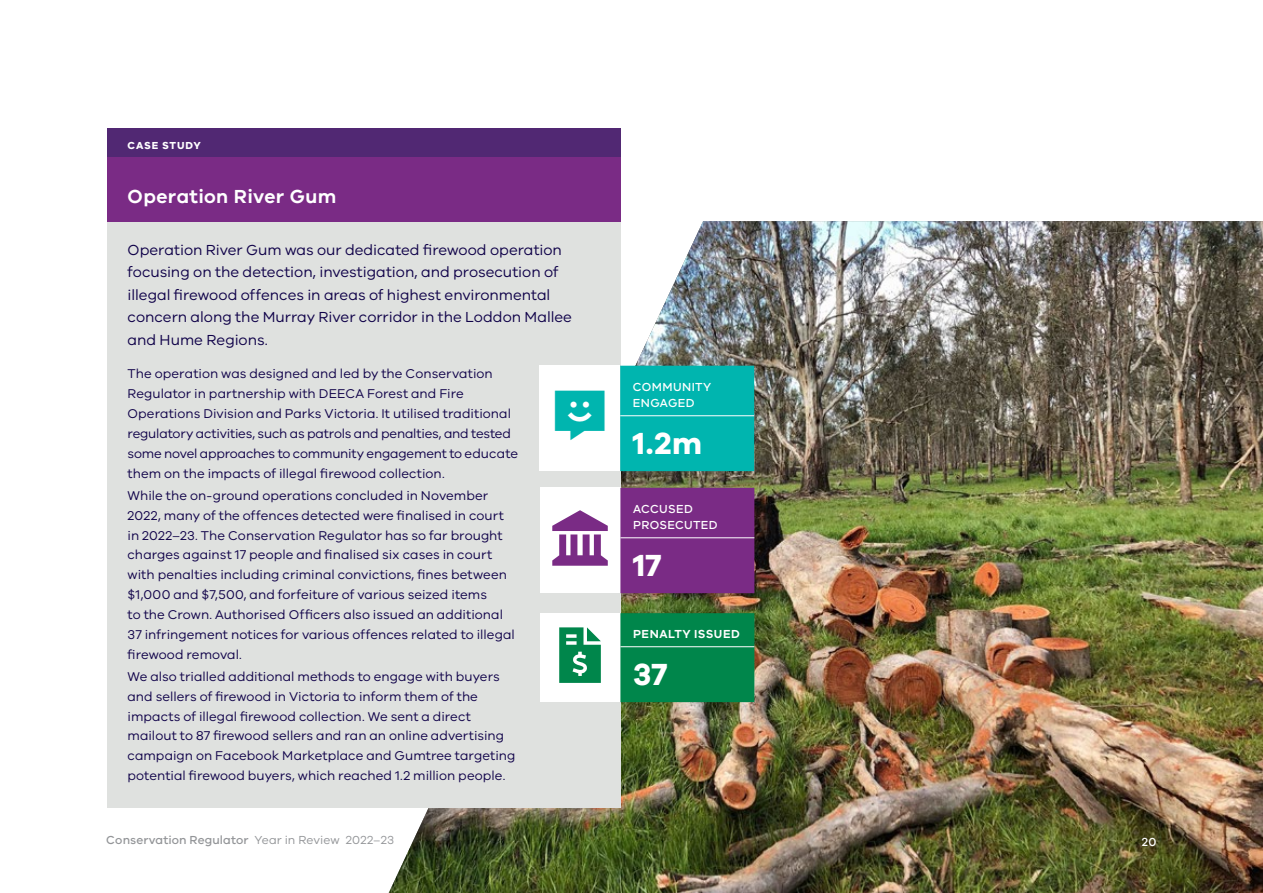
<style>
.page{position:relative;width:1263px;height:893px;background:#fff}
.page>*{position:absolute;margin:0;border:0;box-sizing:border-box;transform-origin:0 0}
.t1{font:55.5px "Font Awesome 6 Sharp Solid";color:#00864b}
.t2{font:55.5px "Font Awesome 6 Sharp Solid";color:#7a2b85}
.t3{font:49.5px "Font Awesome 6 Sharp Solid";color:#00b5af}
.Tag{font:700 31.5px "VIC";color:#fff}
.Pullbox_H1{font:600 19.5px "VIC";letter-spacing:.02em;color:#fff}
.Pullbox_Intro_01{font:15px/22.5px "VIC";letter-spacing:-.005em;color:#100249}
.Pullbox_P{font:13.2px/19.8px "VIC";letter-spacing:.005em;color:#100249}
.t4{font:500 12px "VIC";letter-spacing:.005em;color:#939598}
.Folio{font:500 12px/16.5px "VIC";letter-spacing:.025em;color:#fff}
.Tag_Expl{font:600 12px "VIC";letter-spacing:.04em;color:#fff}
.Pullbox_H1_sur{font:700 10.5px "VIC";letter-spacing:.075em;color:#fff}
.s1{font-weight:400}
</style>
<div class="page">
<img style="left:389px;top:221px;width:874px;height:672px">
<div style="left:107px;top:128px;width:513px;height:37px;background:#512873"></div>
<div style="left:107px;top:158px;width:513px;height:64px;background:#7a2b85"></div>
<div style="left:107px;top:223px;width:513px;height:157px;background:#dfe1df"></div>
<div style="left:107px;top:355px;width:513px;height:153px;background:#dfe1df"></div>
<div style="left:107px;top:476px;width:513px;height:213px;background:#dfe1df"></div>
<div style="left:107px;top:657px;width:513px;height:150px;background:#dfe1df"></div>
<div style="left:540px;top:488px;width:80px;height:105px;background:#fff"></div>
<div style="left:620px;top:488px;width:134px;height:105px;background:#7a2b85"></div>
<hr style="left:620px;top:537px;width:134px;height:1px;background:#fff">
<div style="left:540px;top:613px;width:80px;height:89px;background:#fff"></div>
<div style="left:620px;top:613px;width:134px;height:89px;background:#00864b"></div>
<hr style="left:620px;top:646px;width:134px;height:1px;background:#fff">
<div style="left:539px;top:366px;width:81px;height:105px;background:#fff"></div>
<div style="left:620px;top:366px;width:134px;height:105px;background:#00b5af"></div>
<hr style="left:620px;top:415px;width:134px;height:1px;background:#fff">
<p class="Pullbox_H1_sur" style="left:128px;top:139px;width:75px">CASE STUDY</p>
<p class="Pullbox_H1" style="left:128px;top:184px;width:210px">Operation River Gum</p>
<p class="Pullbox_Intro_01" style="left:128px;top:238px;width:446px">Operation River Gum was our dedicated firewood operation focusing on the detection, investigation, and prosecution of illegal firewood offences in areas of highest environmental concern along the Murray River corridor in the Loddon Mallee and Hume Regions.</p>
<p class="Pullbox_P" style="left:128px;top:364px;width:392px">The operation was designed and led by the Conservation Regulator in partnership with DEECA Forest and Fire Operations Division and Parks Victoria. It utilised traditional regulatory activities, such as patrols and penalties, and tested some novel approaches to community engagement to educate them on the impacts of illegal firewood collection.</p>
<p class="Pullbox_P" style="left:128px;top:485px;width:389px">While the on-ground operations concluded in November 2022, many of the offences detected were finalised in court in 2022–23. The Conservation Regulator has so far brought charges against 17 people and finalised six cases in court with penalties including criminal convictions, fines between $1,000 and $7,500, and forfeiture of various seized items<br>to the Crown. Authorised Officers also issued an additional 37 infringement notices for various offences related to illegal firewood removal.</p>
<p class="Pullbox_P" style="left:128px;top:666px;width:389px">We also trialled additional methods to engage with buyers and sellers of firewood in Victoria to inform them of the impacts of illegal firewood collection. We sent a direct mailout to 87 firewood sellers and ran an online advertising campaign on Facebook Marketplace and Gumtree targeting potential firewood buyers, which reached 1.2 million people.</p>
<p class="t3" style="left:555px;top:391px;width:51px">▲▲▲●</p>
<h4 class="Folio" style="left:633px;top:378px;width:80px">COMMUNITY<br>ENGAGED</h4>
<p class="Tag" style="left:633px;top:424px;width:71px">1.2m</p>
<p class="t2" style="left:552px;top:510px;width:57px">●■</p>
<h4 class="Folio" style="left:633px;top:500px;width:86px">ACCUSED<br>PROSECUTED</h4>
<p class="Tag" style="left:633px;top:546px;width:30px">17</p>
<p class="t1" style="left:559px;top:627px;width:43px">●■❖□□●●</p>
<p class="Tag_Expl" style="left:633px;top:627px;width:108px">PENALTY ISSUED</p>
<p class="Tag" style="left:633px;top:655px;width:36px">37</p>
<p class="t4" style="left:106px;top:833px;width:289px">Conservation Regulator <span class="s1">Year in Review 2022–23</span></p>
<p class="Folio" style="left:1142px;top:833px;width:16px">20</p>
</div>
